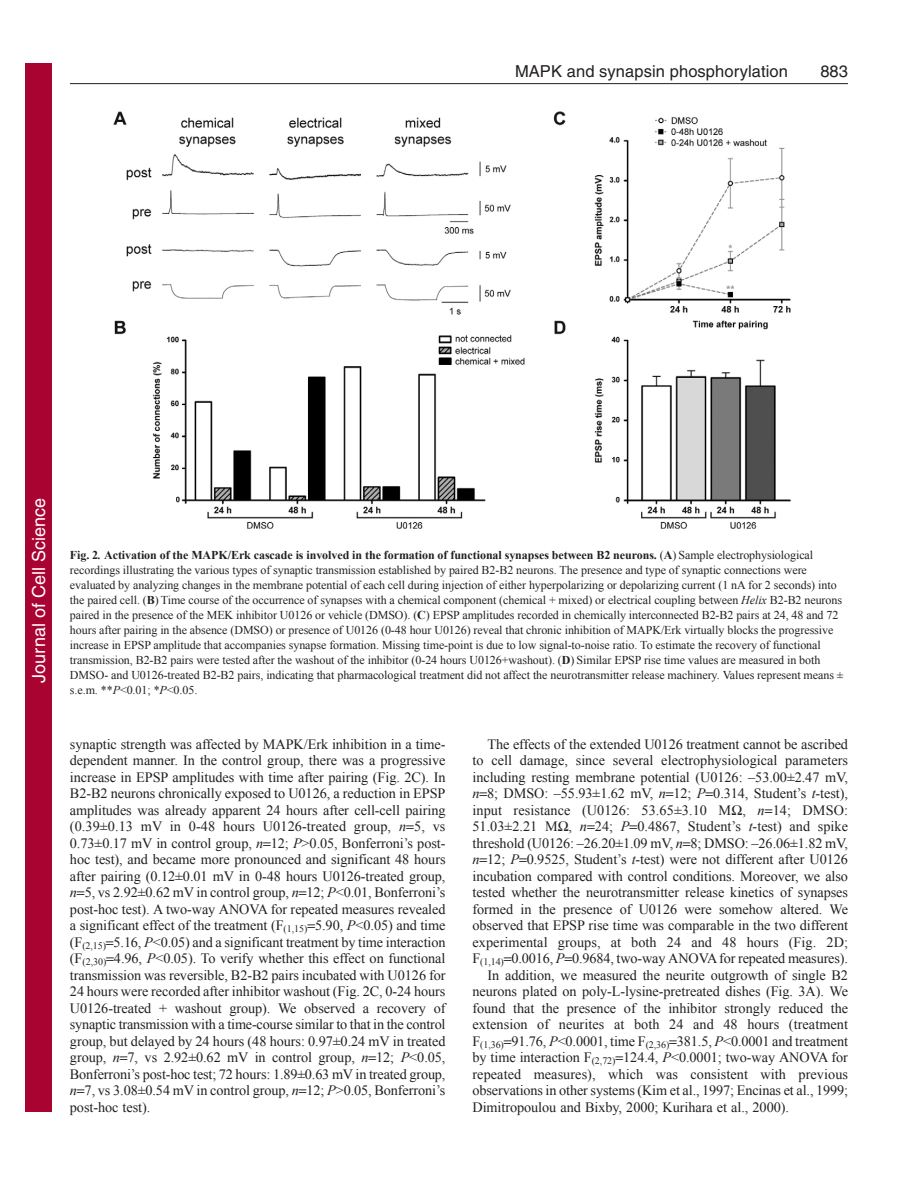
<style>
.page{position:relative;width:918px;height:1188px;background:#fff}
.page>*{position:absolute;margin:0;border:0;box-sizing:border-box;transform-origin:0 0}
.t1{font:18px "Helvetica";color:#fff}
.t2{font:16.5px "Helvetica";letter-spacing:.005em;color:#231f20}
.t3{font:14.25px/16.5px "Times New Roman";letter-spacing:-.005em;color:#231f20;text-align:justify}
.t4{font:12px/15px "Times New Roman";letter-spacing:-.005em;color:#231f20}
.s1{font-weight:700}
.s2{font-weight:700;font-style:italic}
.s3{font-style:italic}
</style>
<div class="page">
<hr style="left:70px;top:83px;width:778px;height:1px;background:#231f20">
<img style="left:113px;top:111px;width:678px;height:418px">
<div style="left:26px;top:64px;width:26px;height:1048px;background:#a90332"></div>
<p class="t2" style="left:515px;top:65px;width:275px">MAPK and synapsin phosphorylation</p>
<p class="t2" style="left:820px;top:65px;width:29px">883</p>
<p class="t1" style="left:28px;top:683px;width:186px;rotate:-90deg">Journal of Cell Science</p>
<p class="t4" style="left:70px;top:548px;width:775px"><span class="s1">Fig. 2</span><span class="s2">.</span> <span class="s1">Activation of the MAPK/Erk cascade is involved in the formation of functional synapses between B2 neurons.</span> (<span class="s1">A</span>) Sample electrophysiological recordings illustrating the various types of synaptic transmission established by paired B2-B2 neurons. The presence and type of synaptic connections were evaluated by analyzing changes in the membrane potential of each cell during injection of either hyperpolarizing or depolarizing current (1 nA for 2 seconds) into the paired cell. (<span class="s1">B</span>) Time course of the occurrence of synapses with a chemical component (chemical + mixed) or electrical coupling between <span class="s3">Helix</span> B2-B2 neurons paired in the presence of the MEK inhibitor U0126 or vehicle (DMSO). (<span class="s1">C</span>) EPSP amplitudes recorded in chemically interconnected B2-B2 pairs at 24, 48 and 72 hours after pairing in the absence (DMSO) or presence of U0126 (0-48 hour U0126) reveal that chronic inhibition of MAPK/Erk virtually blocks the progressive increase in EPSP amplitude that accompanies synapse formation. Missing time-point is due to low signal-to-noise ratio. To estimate the recovery of functional transmission, B2-B2 pairs were tested after the washout of the inhibitor (0-24 hours U0126+washout). (<span class="s1">D</span>) Similar EPSP rise time values are measured in both DMSO- and U0126-treated B2-B2 pairs, indicating that pharmacological treatment did not affect the neurotransmitter release machinery. Values represent means ± s.e.m. **<span class="s3">P</span>&lt;0.01; *<span class="s3">P</span>&lt;0.05.</p>
<p class="t3" style="left:70px;top:735px;width:377px">synaptic strength was affected by MAPK/Erk inhibition in a time&shy;dependent manner. In the control group, there was a progressive increase in EPSP amplitudes with time after pairing (Fig. 2C). In B2-B2 neurons chronically exposed to U0126, a reduction in EPSP amplitudes was already apparent 24 hours after cell-cell pairing (0.39±0.13 mV in 0-48 hours U0126-treated group, <span class="s3">n</span> 5, vs 0.73±0.17 mV in control group, <span class="s3">n</span> 12; <span class="s3">P</span>&gt;0.05, Bonferroni’s post&shy;hoc test), and became more pronounced and significant 48 hours after pairing (0.12±0.01 mV in 0-48 hours U0126-treated group, <span class="s3">n</span> 5, vs 2.92±0.62 mV in control group, <span class="s3">n</span> 12; <span class="s3">P</span>&lt;0.01, Bonferroni’s post-hoc test). A two-way ANOVA for repeated measures revealed a significant effect of the treatment (F<sub>(1,15)</sub> 5.90, <span class="s3">P</span>&lt;0.05) and time (F<sub>(2,15)</sub> 5.16, <span class="s3">P</span>&lt;0.05) and a significant treatment by time interaction (F<sub>(2,30)</sub> 4.96, <span class="s3">P</span>&lt;0.05). To verify whether this effect on functional transmission was reversible, B2-B2 pairs incubated with U0126 for 24 hours were recorded after inhibitor washout (Fig. 2C, 0-24 hours U0126-treated + washout group). We observed a recovery of synaptic transmission with a time-course similar to that in the control group, but delayed by 24 hours (48 hours: 0.97±0.24 mV in treated group, <span class="s3">n</span> 7, vs 2.92±0.62 mV in control group, <span class="s3">n</span> 12; <span class="s3">P</span>&lt;0.05, Bonferroni’s post-hoc test; 72 hours: 1.89±0.63 mV in treated group, <span class="s3">n</span> 7, vs 3.08±0.54 mV in control group, <span class="s3">n</span> 12; <span class="s3">P</span>&gt;0.05, Bonferroni’s post-hoc test).</p>
<p class="t3" style="left:487px;top:735px;width:362px">The effects of the extended U0126 treatment cannot be ascribed</p>
<p class="t3" style="left:472px;top:752px;width:377px">to cell damage, since several electrophysiological parameters</p>
<p class="t3" style="left:472px;top:768px;width:377px">including resting membrane potential (U0126: –53.00±2.47 mV,</p>
<p class="t3" style="left:472px;top:785px;width:377px"><span class="s3">n</span> 8; DMSO: –55.93±1.62 mV, <span class="s3">n</span> 12; <span class="s3">P</span> 0.314, Student’s <span class="s3">t</span>-test),</p>
<p class="t3" style="left:472px;top:801px;width:377px">input resistance (U0126: 53.65±3.10 M , <span class="s3">n</span> 14; DMSO:</p>
<p class="t3" style="left:472px;top:818px;width:377px">51.03±2.21 M , <span class="s3">n</span> 24; <span class="s3">P</span> 0.4867, Student’s <span class="s3">t</span>-test) and spike</p>
<p class="t3" style="left:472px;top:834px;width:377px">threshold (U0126: –26.20±1.09 mV, <span class="s3">n</span> 8; DMSO: –26.06±1.82 mV,</p>
<p class="t3" style="left:472px;top:851px;width:377px"><span class="s3">n</span> 12; <span class="s3">P</span> 0.9525, Student’s <span class="s3">t</span>-test) were not different after U0126</p>
<p class="t3" style="left:472px;top:867px;width:377px">incubation compared with control conditions. Moreover, we also</p>
<p class="t3" style="left:472px;top:884px;width:377px">tested whether the neurotransmitter release kinetics of synapses</p>
<p class="t3" style="left:472px;top:900px;width:377px">formed in the presence of U0126 were somehow altered. We</p>
<p class="t3" style="left:472px;top:917px;width:377px">observed that EPSP rise time was comparable in the two different</p>
<p class="t3" style="left:472px;top:933px;width:377px">experimental groups, at both 24 and 48 hours (Fig. 2D;</p>
<p class="t3" style="left:472px;top:950px;width:377px">F<sub>(1,14)</sub> 0.0016, <span class="s3">P</span> 0.9684, two-way ANOVA for repeated measures).</p>
<p class="t3" style="left:488px;top:966px;width:362px">In addition, we measured the neurite outgrowth of single B2</p>
<p class="t3" style="left:473px;top:983px;width:377px">neurons plated on poly-L-lysine-pretreated dishes (Fig. 3A). We</p>
<p class="t3" style="left:473px;top:999px;width:377px">found that the presence of the inhibitor strongly reduced the</p>
<p class="t3" style="left:473px;top:1016px;width:377px">extension of neurites at both 24 and 48 hours (treatment</p>
<p class="t3" style="left:473px;top:1032px;width:377px">F<sub>(1,36)</sub> 91.76, <span class="s3">P</span>&lt;0.0001, time F<sub>(2,36)</sub> 381.5, <span class="s3">P</span>&lt;0.0001 and treatment</p>
<p class="t3" style="left:472px;top:1049px;width:377px">by time interaction F<sub>(2,72)</sub> 124.4, <span class="s3">P</span>&lt;0.0001; two-way ANOVA for</p>
<p class="t3" style="left:473px;top:1065px;width:377px">repeated measures), which was consistent with previous</p>
<p class="t3" style="left:473px;top:1082px;width:377px">observations in other systems (Kim et al., 1997; Encinas et al., 1999;</p>
<p class="t3" style="left:473px;top:1098px;width:318px">Dimitropoulou and Bixby, 2000; Kurihara et al., 2000).</p>
</div>
